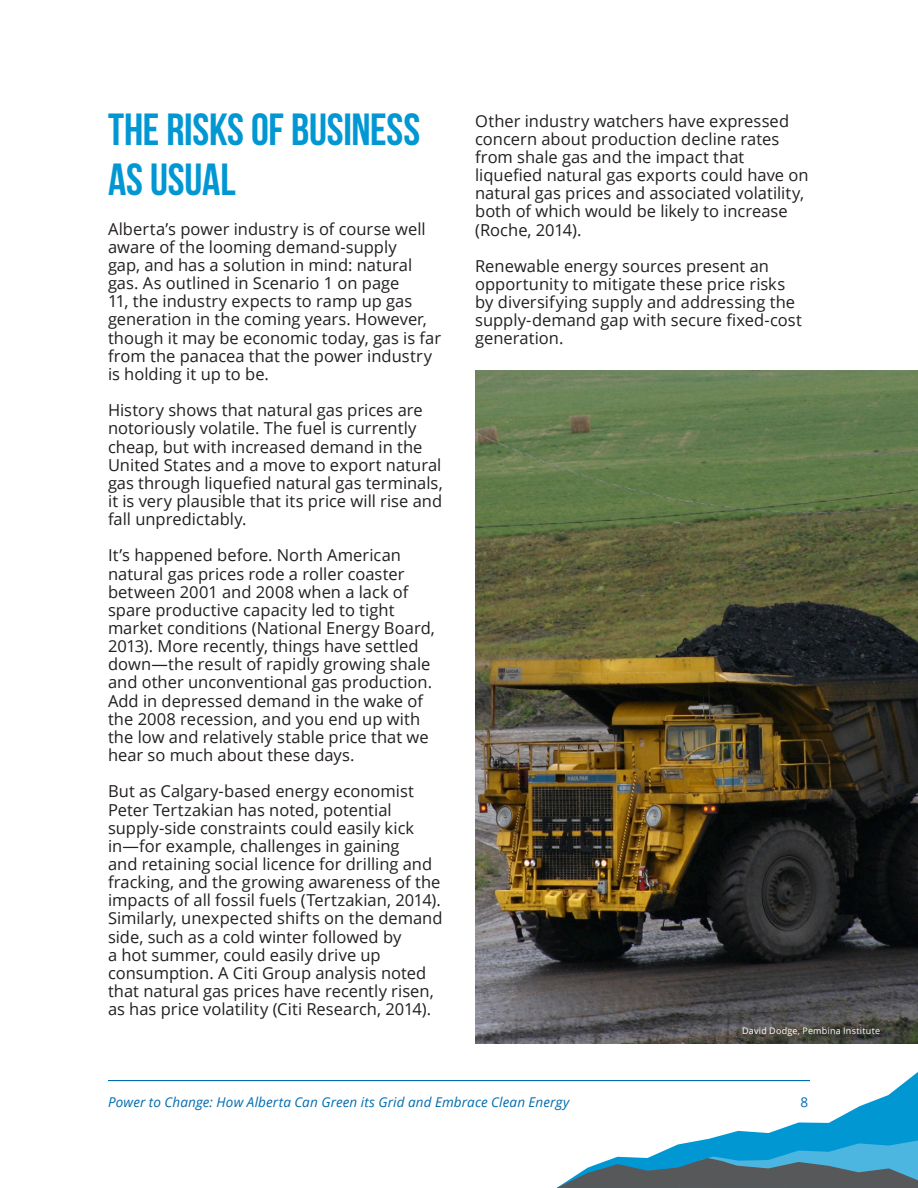
<style>
.page{position:relative;width:918px;height:1188px;background:#fff}
.page>*{position:absolute;margin:0;border:0;box-sizing:border-box;transform-origin:0 0}
.heading_1{font:45px/49.5px "Bebas Neue";letter-spacing:-.005em;color:#0097d3}
.t1{font:16.5px/18.1px "Open Sans";color:#231f20}
.t2{font:italic 13.5px "Open Sans";letter-spacing:.01em;color:#006caf}
.t3{font:13.5px "Open Sans";color:#006caf}
.photo_caption{font:9px "Open Sans";letter-spacing:.025em;color:#fff}
</style>
<div class="page">
<hr style="left:108px;top:1080px;width:702px;height:1px;background:#006caf">
<svg style="left:557px;top:1072px;width:361px;height:116px"></svg>
<img style="left:475px;top:371px;width:443px;height:672px">
<p class="heading_1" style="left:108px;top:105px;width:314px">THE RISKS OF BUSINESS<br>AS USUAL</p>
<p class="t1" style="left:108px;top:219px;width:335px">Alberta’s power industry is of course well aware of the looming demand-supply<br>gap, and has a solution in mind: natural gas. As outlined in Scenario 1 on page<br>11, the industry expects to ramp up gas generation in the coming years. However, though it may be economic today, gas is far from the panacea that the power industry is holding it up to be.</p>
<p class="t1" style="left:108px;top:401px;width:336px">History shows that natural gas prices are notoriously volatile. The fuel is currently cheap, but with increased demand in the United States and a move to export natural gas through liquefied natural gas terminals, it is very plausible that its price will rise and fall unpredictably.</p>
<p class="t1" style="left:108px;top:546px;width:328px">It’s happened before. North American natural gas prices rode a roller coaster between 2001 and 2008 when a lack of spare productive capacity led to tight market conditions (National Energy Board, 2013). More recently, things have settled down—the result of rapidly growing shale and other unconventional gas production.<br>Add in depressed demand in the wake of the 2008 recession, and you end up with the low and relatively stable price that we hear so much about these days.</p>
<p class="t1" style="left:108px;top:782px;width:336px">But as Calgary-based energy economist Peter Tertzakian has noted, potential supply-side constraints could easily kick in—for example, challenges in gaining<br>and retaining social licence for drilling and fracking, and the growing awareness of the impacts of all fossil fuels (Tertzakian, 2014).<br>Similarly, unexpected shifts on the demand side, such as a cold winter followed by<br>a hot summer, could easily drive up consumption. A Citi Group analysis noted that natural gas prices have recently risen, as has price volatility (Citi Research, 2014).</p>
<p class="t1" style="left:475px;top:111px;width:335px">Other industry watchers have expressed concern about production decline rates from shale gas and the impact that liquefied natural gas exports could have on natural gas prices and associated volatility, both of which would be likely to increase (Roche, 2014).</p>
<p class="t1" style="left:475px;top:256px;width:328px">Renewable energy sources present an opportunity to mitigate these price risks by diversifying supply and addressing the supply-demand gap with secure fixed-cost generation.</p>
<p class="photo_caption" style="left:742px;top:1025px;width:140px">David Dodge, Pembina Institute</p>
<p class="t2" style="left:108px;top:1093px;width:463px">Power to Change: How Alberta Can Green its Grid and Embrace Clean Energy</p>
<p class="t3" style="left:801px;top:1093px;width:9px">8</p>
</div>
